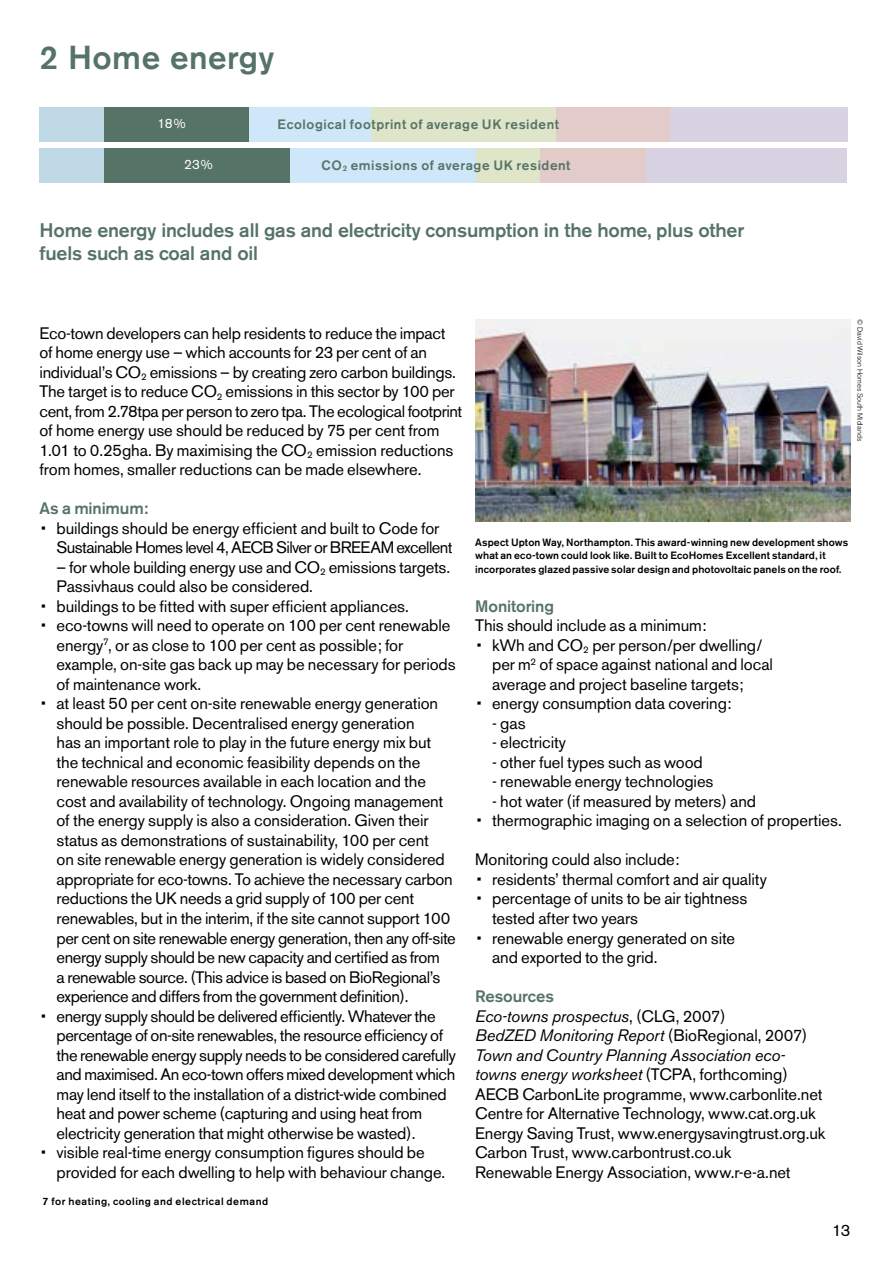
<style>
.page{position:relative;width:893px;height:1263px;background:#fff}
.page>*{position:absolute;margin:0;border:0;box-sizing:border-box;transform-origin:0 0}
.t1{font:500 33px "Akzidenz Grotesk BE";letter-spacing:.015em;color:#567367}
.t2{font:500 19.5px/22.5px "Akzidenz Grotesk BE";letter-spacing:-.01em;color:#567367}
.t3{font:16.5px/19.5px "Akzidenz Grotesk BE";letter-spacing:-.01em;color:#000}
.t4{font:500 16.5px "Akzidenz Grotesk BE";letter-spacing:-.01em;color:#567367}
.t5{font:500 13.5px "Akzidenz Grotesk BE";letter-spacing:.04em;color:#567367}
.t6{font:13.5px "Akzidenz Grotesk BE";color:#fff}
.t7{font:500 10.5px/13.5px "Akzidenz Grotesk BE";letter-spacing:.01em;color:#000}
.t8{font:500 10.5px "Akzidenz Grotesk BE";letter-spacing:.05em;color:#000}
.t9{font:300 7.5px "Akzidenz Grotesk BE";color:#000}
.s1{font-family:"Helvetica Neue Square";font-weight:300}
.s2{font-weight:500;color:#567367}
.s3{font-style:italic}
</style>
<div class="page">
<div style="left:670px;top:107px;width:177px;height:34px;background:#d8d3e2"></div>
<div style="left:40px;top:107px;width:64px;height:34px;background:#bed8e5"></div>
<div style="left:104px;top:107px;width:146px;height:34px;background:#567367"></div>
<div style="left:250px;top:107px;width:121px;height:34px;background:#cee8f9"></div>
<div style="left:371px;top:107px;width:186px;height:34px;background:#dfe5c8"></div>
<div style="left:557px;top:107px;width:113px;height:34px;background:#e2cbc9"></div>
<div style="left:645px;top:148px;width:202px;height:34px;background:#d8d3e2"></div>
<div style="left:40px;top:148px;width:64px;height:34px;background:#bed8e5"></div>
<div style="left:104px;top:148px;width:186px;height:34px;background:#567367"></div>
<div style="left:290px;top:148px;width:186px;height:34px;background:#cee8f9"></div>
<div style="left:476px;top:148px;width:64px;height:34px;background:#dfe5c8"></div>
<div style="left:540px;top:148px;width:105px;height:34px;background:#e2cbc9"></div>
<img style="left:475px;top:319px;width:375px;height:202px">
<p class="t1" style="left:40px;top:37px;width:236px">2 Home energy</p>
<p class="t6" style="left:158px;top:115px;width:30px">18%</p>
<p class="t5" style="left:278px;top:116px;width:283px">Ecological footprint of average UK resident</p>
<p class="t6" style="left:184px;top:156px;width:30px">23%</p>
<p class="t5" style="left:322px;top:157px;width:250px">CO<sub>2</sub> emissions of average UK resident</p>
<p class="t2" style="left:40px;top:219px;width:706px">Home energy includes all gas and electricity consumption in the home, plus other fuels such as coal and oil</p>
<p class="t3" style="left:40px;top:323px;width:424px">Eco-town developers can help residents to reduce the impact of home energy use – which accounts for 23 per cent of an individual’s CO<sub>2</sub> emissions – by creating zero carbon buildings.<br>The target is to reduce CO<sub>2</sub> emissions in this sector by 100 per cent, from 2.78tpa per person to zero tpa. The ecological footprint of home energy use should be reduced by 75 per cent from 1.01 to 0.25gha. By maximising the CO<sub>2</sub> emission reductions from homes, smaller reductions can be made elsewhere.</p>
<p class="t4" style="left:40px;top:498px;width:110px">As a minimum:</p>
<p class="t3" style="left:57px;top:518px;width:397px;text-indent:-17px"><span class="s1">•</span> buildings should be energy efficient and built to Code for<br>Sustainable Homes level 4, AECB Silver or BREEAM excellent</p>
<p class="t3" style="left:57px;top:557px;width:395px">– for whole building energy use and CO<sub>2</sub> emissions targets.<br>Passivhaus could also be considered.</p>
<p class="t3" style="left:40px;top:596px;width:371px"><span class="s1">•</span> buildings to be fitted with super efficient appliances.</p>
<p class="t3" style="left:57px;top:616px;width:401px;text-indent:-17px"><span class="s1">•</span> eco-towns will need to operate on 100 per cent renewable energy<sup>7</sup>, or as close to 100 per cent as possible; for example, on-site gas back up may be necessary for periods of maintenance work.</p>
<p class="t3" style="left:57px;top:694px;width:401px;text-indent:-17px"><span class="s1">•</span> at least 50 per cent on-site renewable energy generation should be possible. Decentralised energy generation<br>has an important role to play in the future energy mix but the technical and economic feasibility depends on the renewable resources available in each location and the cost and availability of technology. Ongoing management of the energy supply is also a consideration. Given their status as demonstrations of sustainability, 100 per cent<br>on site renewable energy generation is widely considered appropriate for eco-towns. To achieve the necessary carbon reductions the UK needs a grid supply of 100 per cent renewables, but in the interim, if the site cannot support 100 per cent on site renewable energy generation, then any off-site energy supply should be new capacity and certified as from<br>a renewable source. (This advice is based on BioRegional’s experience and differs from the government definition).</p>
<p class="t3" style="left:57px;top:1006px;width:401px;text-indent:-17px"><span class="s1">•</span> energy supply should be delivered efficiently. Whatever the percentage of on-site renewables, the resource efficiency of the renewable energy supply needs to be considered carefully and maximised. An eco-town offers mixed development which may lend itself to the installation of a district-wide combined heat and power scheme (capturing and using heat from electricity generation that might otherwise be wasted).</p>
<p class="t3" style="left:57px;top:1142px;width:390px;text-indent:-17px"><span class="s1">•</span> visible real-time energy consumption figures should be provided for each dwelling to help with behaviour change.</p>
<p class="t8" style="left:43px;top:1195px;width:227px">7 for heating, cooling and electrical demand</p>
<p class="t9" style="left:864px;top:319px;width:123px;rotate:90deg">© David Wilson Homes South Midlands</p>
<p class="t7" style="left:475px;top:535px;width:375px">Aspect Upton Way, Northampton. This award-winning new development shows what an eco-town could look like. Built to EcoHomes Excellent standard, it incorporates glazed passive solar design and photovoltaic panels on the roof.</p>
<p class="t3" style="left:475px;top:596px;width:233px"><span class="s2">Monitoring<br></span>This should include as a minimum:</p>
<p class="t3" style="left:492px;top:635px;width:282px;text-indent:-17px"><span class="s1">•</span> kWh and CO<sub>2</sub> per person/per dwelling/ per m<sup>2</sup> of space against national and local average and project baseline targets;</p>
<p class="t3" style="left:475px;top:694px;width:258px"><span class="s1">•</span> energy consumption data covering:</p>
<p class="t3" style="left:492px;top:713px;width:35px">- gas</p>
<p class="t3" style="left:492px;top:733px;width:76px">- electricity</p>
<p class="t3" style="left:492px;top:752px;width:212px">- other fuel types such as wood</p>
<p class="t3" style="left:492px;top:772px;width:223px">- renewable energy technologies</p>
<p class="t3" style="left:492px;top:791px;width:266px">- hot water (if measured by meters) and</p>
<p class="t3" style="left:475px;top:811px;width:368px"><span class="s1">•</span> thermographic imaging on a selection of properties.</p>
<p class="t3" style="left:475px;top:850px;width:206px">Monitoring could also include:</p>
<p class="t3" style="left:475px;top:869px;width:293px"><span class="s1">•</span> residents’ thermal comfort and air quality</p>
<p class="t3" style="left:492px;top:889px;width:257px;text-indent:-17px"><span class="s1">•</span> percentage of units to be air tightness tested after two years</p>
<p class="t3" style="left:492px;top:928px;width:244px;text-indent:-17px"><span class="s1">•</span> renewable energy generated on site and exported to the grid.</p>
<p class="t3" style="left:475px;top:986px;width:352px"><span class="s2">Resources<br></span><span class="s3">Eco-towns prospectus</span>, (CLG, 2007)<br><span class="s3">BedZED Monitoring Report</span> (BioRegional, 2007)<br><span class="s3">Town and Country Planning Association eco&shy;towns energy worksheet</span> (TCPA, forthcoming)<br>AECB CarbonLite programme, www.carbonlite.net Centre for Alternative Technology, www.cat.org.uk Energy Saving Trust, www.energysavingtrust.org.uk</p>
<p class="t3" style="left:475px;top:1142px;width:317px">Carbon Trust, www.carbontrust.co.uk<br>Renewable Energy Association, www.r-e-a.net</p>
<p class="t3" style="left:832px;top:1220px;width:20px">13</p>
</div>
